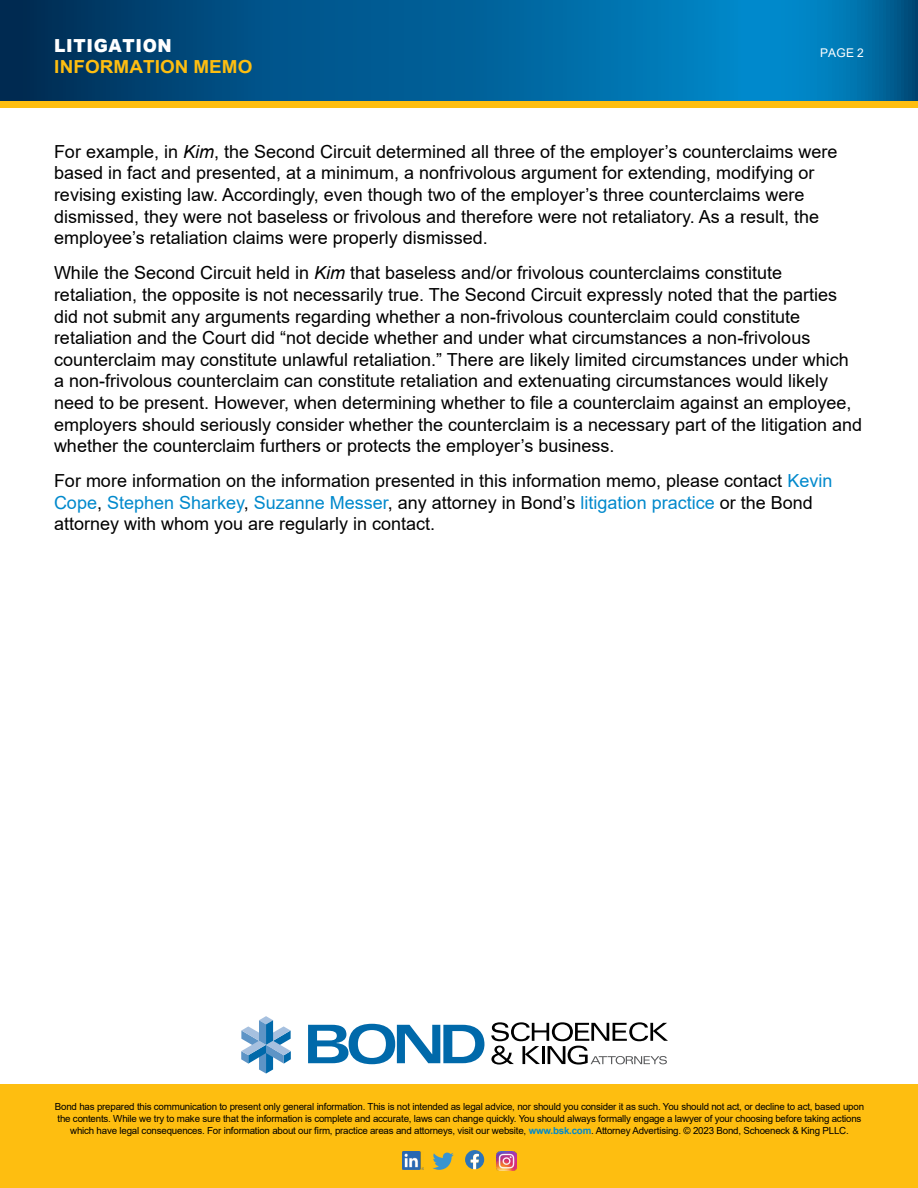
<style>
.page{position:relative;width:918px;height:1188px;background:#fff}
.page>*{position:absolute;margin:0;border:0;box-sizing:border-box;transform-origin:0 0}
.t1{font:18px/21.6px "Arial";color:#000}
.t2{font:700 18px "Arial";letter-spacing:.005em;color:#febe10;scale:1.05 1}
.t3{font:900 18px "Arial";letter-spacing:.035em;color:#fff;scale:.95 1}
.t4{font:12px "Arial";color:#fff}
.t5{font:9.75px/11.7px "Arial";letter-spacing:-.02em;color:#000;text-align:center}
.s1{font-style:italic}
.s2{color:#0089cc}
.s3{font-weight:700;color:#0089cc}
</style>
<div class="page">
<div style="left:0;top:1084px;width:918px;height:104px;background:#febe10"></div>
<svg style="left:241px;top:1016px;width:50px;height:58px"></svg>
<svg style="left:308px;top:1024px;width:176px;height:40px"></svg>
<svg style="left:491px;top:1022px;width:177px;height:43px"></svg>
<div style="left:0;top:54px;width:918px;height:54px;background:#febe10"></div>
<svg style="left:0;top:0;width:918px;height:101px;background:#005f96"></svg>
<img style="left:402px;top:1151px;width:22px;height:18px">
<svg style="left:433px;top:1153px;width:21px;height:17px"></svg>
<svg style="left:465px;top:1150px;width:19px;height:19px"></svg>
<img style="left:497px;top:1151px;width:19px;height:20px">
<p class="t3" style="left:54px;top:32px;width:125px">LITIGATION</p>
<p class="t2" style="left:54px;top:54px;width:190px">INFORMATION MEMO</p>
<p class="t4" style="left:820px;top:45px;width:45px">PAGE 2</p>
<p class="t1" style="left:54px;top:141px;width:785px">For example, in <span class="s1">Kim</span>, the Second Circuit determined all three of the employer’s counterclaims were based in fact and presented, at a minimum, a nonfrivolous argument for extending, modifying or revising existing law. Accordingly, even though two of the employer’s three counterclaims were dismissed, they were not baseless or frivolous and therefore were not retaliatory. As a result, the employee’s retaliation claims were properly dismissed.</p>
<p class="t1" style="left:54px;top:262px;width:810px">While the Second Circuit held in <span class="s1">Kim</span> that baseless and/or frivolous counterclaims constitute retaliation, the opposite is not necessarily true. The Second Circuit expressly noted that the parties did not submit any arguments regarding whether a non-frivolous counterclaim could constitute retaliation and the Court did “not decide whether and under what circumstances a non-frivolous counterclaim may constitute unlawful retaliation.” There are likely limited circumstances under which a non-frivolous counterclaim can constitute retaliation and extenuating circumstances would likely need to be present. However, when determining whether to file a counterclaim against an employee, employers should seriously consider whether the counterclaim is a necessary part of the litigation and whether the counterclaim furthers or protects the employer’s business.</p>
<p class="t1" style="left:54px;top:470px;width:780px">For more information on the information presented in this information memo, please contact <span class="s2">Kevin<br>Cope</span>, <span class="s2">Stephen Sharkey</span>, <span class="s2">Suzanne Messer</span>, any attorney in Bond’s <span class="s2">litigation practice</span> or the Bond attorney with whom you are regularly in contact.</p>
<p class="t5" style="left:55px;top:1101px;width:811px">Bond has prepared this communication to present only general information. This is not intended as legal advice, nor should you consider it as such. You should not act, or decline to act, based upon the contents. While we try to make sure that the information is complete and accurate, laws can change quickly. You should always formally engage a lawyer of your choosing before taking actions which have legal consequences. For information about our firm, practice areas and attorneys, visit our website, <span class="s3">www.bsk.com</span>. Attorney Advertising. © 2023 Bond, Schoeneck &amp; King PLLC.</p>
</div>
